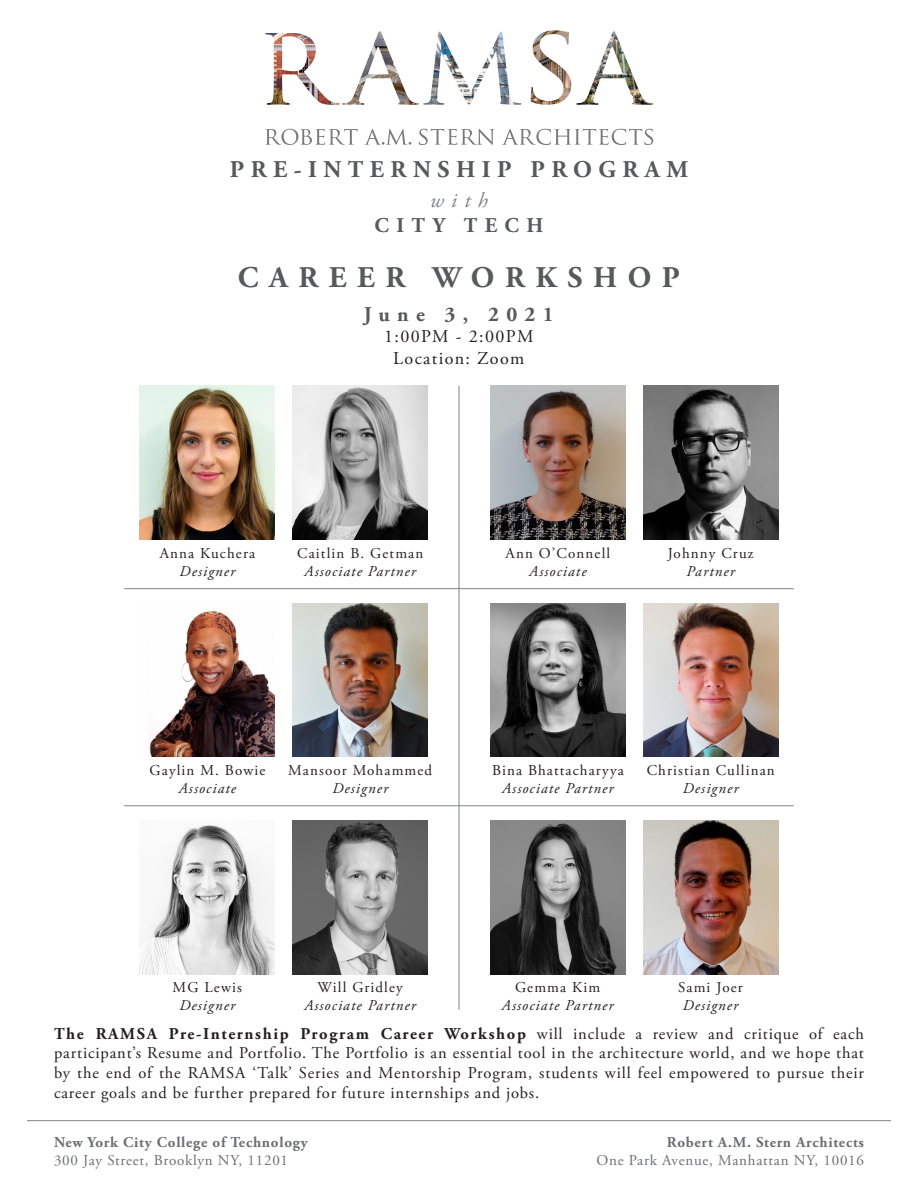
<style>
.page{position:relative;width:918px;height:1188px;background:#fff}
.page>*{position:absolute;margin:0;border:0;box-sizing:border-box;transform-origin:0 0}
.t1{font:700 30px "Adobe Garamond Pro";letter-spacing:.35em;color:#58595b}
.t2{font:700 24px "Adobe Garamond Pro";letter-spacing:.27em;color:#58595b}
.t3{font:700 21px "Adobe Garamond Pro";letter-spacing:.35em;color:#58595b}
.t4{font:italic 21px "Adobe Garamond Pro";color:#808285}
.t5{font:18px/21.6px "Adobe Garamond Pro";letter-spacing:.075em;color:#231f20;text-align:center}
.t6{font:16.5px/19.8px "Adobe Garamond Pro";letter-spacing:.05em;color:#231f20;text-align:justify}
.t7{font:15px "Adobe Garamond Pro";letter-spacing:.075em;color:#231f20}
.t8{font:italic 15px "Adobe Garamond Pro";letter-spacing:.075em;color:#231f20}
.t9{font:15px "Adobe Garamond Pro";letter-spacing:.05em;color:#6d6e71}
.t10{font:700 15px "Adobe Garamond Pro";letter-spacing:.05em;color:#6d6e71}
.s1{font-weight:700}
</style>
<div class="page">
<svg style="left:265px;top:129px;width:93px;height:16px"></svg>
<svg style="left:364px;top:129px;width:47px;height:16px"></svg>
<svg style="left:419px;top:129px;width:75px;height:16px"></svg>
<svg style="left:502px;top:129px;width:151px;height:16px"></svg>
<img style="left:342px;top:31px;width:77px;height:74px">
<img style="left:265px;top:33px;width:75px;height:72px">
<img style="left:576px;top:31px;width:77px;height:74px">
<img style="left:423px;top:32px;width:98px;height:73px">
<img style="left:531px;top:30px;width:40px;height:75px">
<hr style="left:27px;top:1120px;width:864px;height:1px;background:#808285">
<hr style="left:124px;top:588px;width:670px;height:1px;background:#808285">
<hr style="left:124px;top:806px;width:670px;height:1px;background:#808285">
<hr style="left:459px;top:386px;width:1px;height:624px;background:#808285">
<img style="left:149px;top:611px;width:126px;height:146px">
<img style="left:293px;top:603px;width:135px;height:154px">
<img style="left:140px;top:386px;width:135px;height:153px">
<img style="left:293px;top:386px;width:135px;height:153px">
<img style="left:140px;top:825px;width:135px;height:149px">
<img style="left:293px;top:821px;width:135px;height:153px">
<img style="left:490px;top:603px;width:135px;height:154px">
<img style="left:643px;top:603px;width:135px;height:154px">
<img style="left:490px;top:386px;width:135px;height:153px">
<img style="left:643px;top:386px;width:135px;height:153px">
<img style="left:490px;top:821px;width:135px;height:153px">
<img style="left:643px;top:821px;width:135px;height:153px">
<h2 class="t2" style="left:230px;top:155px;width:460px">PRE-INTERNSHIP PROGRAM</h2>
<p class="t4" style="left:430px;top:188px;width:59px">with</p>
<p class="t3" style="left:375px;top:213px;width:170px">CITY TECH</p>
<h1 class="t1" style="left:238px;top:260px;width:444px">CAREER WORKSHOP</h1>
<p class="t3" style="left:364px;top:302px;width:192px">June 3, 2021</p>
<p class="t5" style="left:384px;top:326px;width:151px">1:00PM - 2:00PM<br>Location: Zoom</p>
<p class="t7" style="left:160px;top:544px;width:97px">Anna Kuchera</p>
<p class="t8" style="left:180px;top:562px;width:57px">Designer</p>
<p class="t7" style="left:297px;top:544px;width:128px">Caitlin B. Getman</p>
<p class="t8" style="left:305px;top:562px;width:113px">Associate Partner</p>
<p class="t7" style="left:506px;top:544px;width:106px">Ann O’Connell</p>
<p class="t8" style="left:529px;top:562px;width:59px">Associate</p>
<p class="t7" style="left:668px;top:544px;width:87px">Johnny Cruz</p>
<p class="t8" style="left:687px;top:562px;width:50px">Partner</p>
<p class="t7" style="left:150px;top:761px;width:117px">Gaylin M. Bowie</p>
<p class="t8" style="left:179px;top:779px;width:59px">Associate</p>
<p class="t7" style="left:288px;top:761px;width:145px">Mansoor Mohammed</p>
<p class="t8" style="left:332px;top:779px;width:57px">Designer</p>
<p class="t7" style="left:492px;top:762px;width:133px">Bina Bhattacharyya</p>
<p class="t8" style="left:502px;top:780px;width:113px">Associate Partner</p>
<p class="t7" style="left:647px;top:762px;width:130px">Christian Cullinan</p>
<p class="t8" style="left:683px;top:780px;width:57px">Designer</p>
<p class="t7" style="left:173px;top:978px;width:71px">MG Lewis</p>
<p class="t8" style="left:179px;top:996px;width:57px">Designer</p>
<p class="t7" style="left:318px;top:978px;width:87px">Will Gridley</p>
<p class="t8" style="left:304px;top:996px;width:113px">Associate Partner</p>
<p class="t7" style="left:515px;top:978px;width:87px">Gemma Kim</p>
<p class="t8" style="left:502px;top:996px;width:113px">Associate Partner</p>
<p class="t7" style="left:678px;top:978px;width:66px">Sami Joer</p>
<p class="t8" style="left:683px;top:996px;width:57px">Designer</p>
<p class="t6" style="left:54px;top:1024px;width:812px"><span class="s1">The RAMSA Pre-Internship Program Career Workshop</span> will include a review and critique of each participant’s Resume and Portfolio. The Portfolio is an essential tool in the architecture world, and we hope that by the end of the RAMSA ‘Talk’ Series and Mentorship Program, students will feel empowered to pursue their career goals and be further prepared for future internships and jobs.</p>
<p class="t10" style="left:54px;top:1134px;width:255px">New York City College of Technology</p>
<p class="t9" style="left:54px;top:1152px;width:236px">300 Jay Street, Brooklyn NY, 11201</p>
<p class="t10" style="left:667px;top:1134px;width:199px">Robert A.M. Stern Architects</p>
<p class="t9" style="left:597px;top:1152px;width:269px">One Park Avenue, Manhattan NY, 10016</p>
</div>
